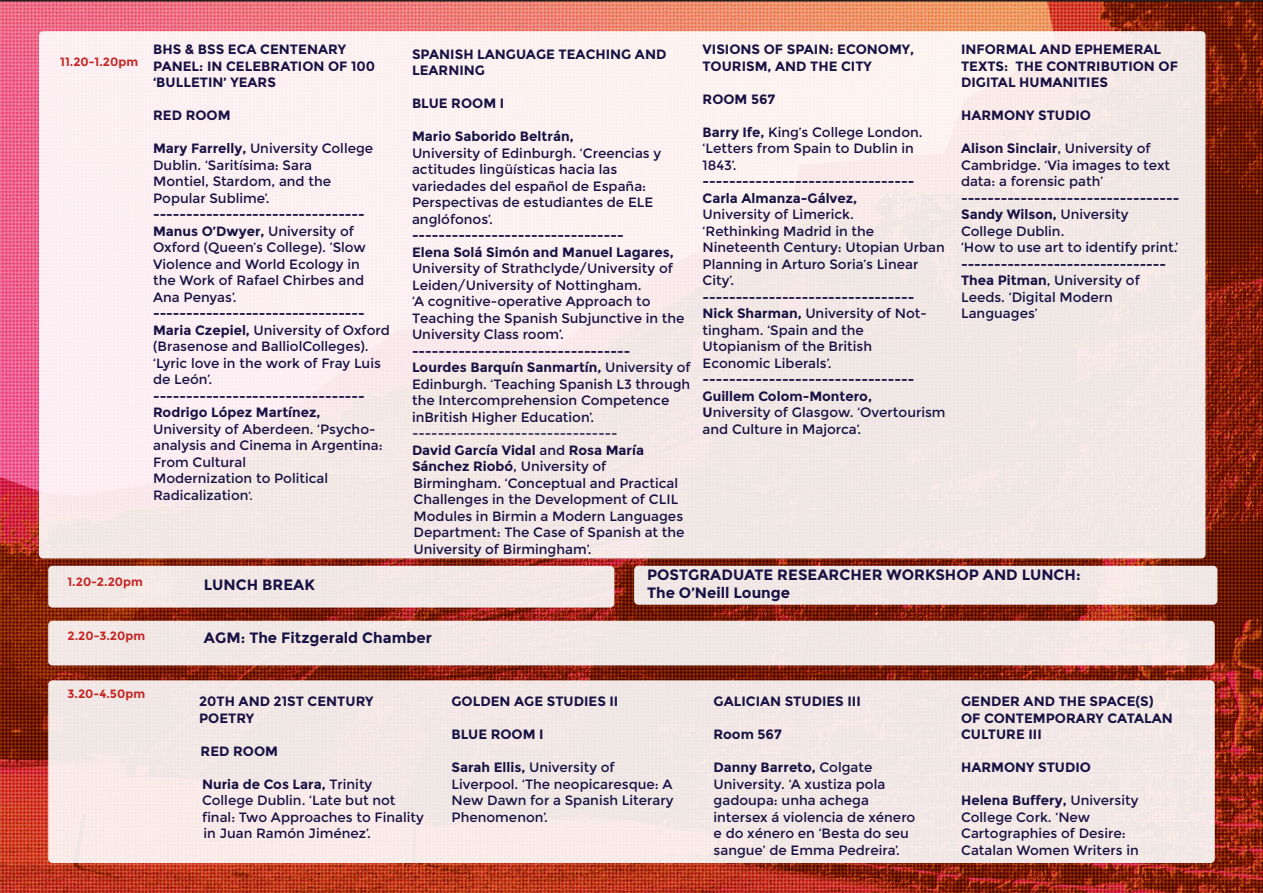
<style>
.page{position:relative;width:1263px;height:893px;background:#fff}
.page>*{position:absolute;margin:0;border:0;box-sizing:border-box;transform-origin:0 0}
.t1{font:700 15px "Montserrat";color:#171243}
.t2{font:13.5px/16.5px "Montserrat";color:#171243}
.t3{font:700 13.5px/16.5px "Montserrat";color:#171243}
.t4{font:700 12px "Montserrat";color:#c32826}
.s1{font-weight:700}
.s2{font-size:12px}
.s3{font-weight:400}
</style>
<div class="page">
<img style="left:0;top:0;width:1263px;height:893px">
<div style="left:48px;top:566px;width:566px;height:42px;background:#f2e8e5;border-radius:4px"></div>
<div style="left:48px;top:621px;width:1167px;height:44px;background:#f2e7e5;border-radius:4px"></div>
<div style="left:634px;top:566px;width:583px;height:39px;background:#f1e7e5;border-radius:4px"></div>
<div style="left:39px;top:31px;width:1166px;height:527px;background:#faebea;border-radius:4px"></div>
<div style="left:48px;top:680px;width:1167px;height:183px;background:#f2e8e5;border-radius:4px"></div>
<p class="t4" style="left:60px;top:54px;width:79px">11.20-1.20pm</p>
<p class="t3" style="left:153px;top:41px;width:194px">BHS &amp; BSS ECA CENTENARY</p>
<p class="t3" style="left:153px;top:58px;width:224px">PANEL: IN CELEBRATION OF 100</p>
<p class="t3" style="left:153px;top:74px;width:124px">‘BULLETIN’ YEARS</p>
<p class="t3" style="left:153px;top:107px;width:79px">RED ROOM</p>
<p class="t2" style="left:153px;top:140px;width:222px"><span class="s1">Mary Farrelly,</span> University College<br>Dublin. ‘Saritísima: Sara</p>
<p class="t2" style="left:153px;top:173px;width:180px">Montiel, Stardom, and the</p>
<p class="t2" style="left:153px;top:190px;width:118px">Popular Sublime’.</p>
<p class="t3" style="left:153px;top:206px;width:213px">--------------------------------</p>
<p class="t2" style="left:153px;top:223px;width:214px"><span class="s1">Manus O’Dwyer,</span> University of<br>Oxford (Queen’s College). ’Slow<br>Violence and World Ecology in</p>
<p class="t2" style="left:153px;top:272px;width:213px">the Work of Rafael Chirbes and<br>Ana Penyas’.</p>
<p class="t3" style="left:153px;top:305px;width:213px">--------------------------------</p>
<p class="t2" style="left:153px;top:322px;width:238px"><span class="s1">Maria Czepiel,</span> University of Oxford (Brasenose and BalliolColleges). ‘Lyric love in the work of Fray Luis de León’.</p>
<p class="t3" style="left:153px;top:388px;width:213px">--------------------------------</p>
<p class="t3" style="left:153px;top:404px;width:169px">Rodrigo López Martínez,</p>
<p class="t2" style="left:153px;top:421px;width:231px">University of Aberdeen. ‘Psycho&shy;analysis and Cinema in Argentina:<br>From Cultural</p>
<p class="t2" style="left:153px;top:470px;width:177px">Modernization to Political</p>
<p class="t2" style="left:153px;top:487px;width:101px">Radicalization<span class="s2">’.</span></p>
<p class="t4" style="left:67px;top:574px;width:77px">1.20-2.20pm</p>
<p class="t1" style="left:204px;top:576px;width:113px">LUNCH BREAK</p>
<p class="t3" style="left:412px;top:46px;width:256px">SPANISH LANGUAGE TEACHING AND<br>LEARNING</p>
<p class="t3" style="left:412px;top:95px;width:94px">BLUE ROOM I</p>
<p class="t3" style="left:412px;top:128px;width:163px">Mario Saborido Beltrán,</p>
<p class="t2" style="left:412px;top:145px;width:251px">University of Edinburgh. ‘Creencias y</p>
<p class="t2" style="left:412px;top:161px;width:207px">actitudes lingüísticas hacia las</p>
<p class="t2" style="left:412px;top:178px;width:236px">variedades del español de España:</p>
<p class="t2" style="left:412px;top:194px;width:243px">Perspectivas de estudiantes de ELE anglófonos’.</p>
<p class="t3" style="left:412px;top:227px;width:213px">--------------------------------</p>
<p class="t2" style="left:412px;top:244px;width:263px;text-align:justify"><span class="s1">Elena Solá Simón and Manuel Lagares, </span>University of Strathclyde/University of Leiden/University of Nottingham.</p>
<p class="t2" style="left:412px;top:293px;width:240px">‘A cognitive-operative Approach to</p>
<p class="t2" style="left:412px;top:310px;width:274px">Teaching the Spanish Subjunctive in the<br>University Class room’.</p>
<p class="t3" style="left:412px;top:343px;width:220px">---------------------------------</p>
<p class="t2" style="left:412px;top:359px;width:280px"><span class="s1">Lourdes Barquín Sanmartín,</span> University of Edinburgh. ‘Teaching Spanish L3 through the Intercomprehension Competence inBritish Higher Education’.</p>
<p class="t2" style="left:412px;top:425px;width:207px">--------------------------------</p>
<p class="t3" style="left:412px;top:442px;width:234px">David García Vidal <span class="s3">and</span> Rosa María<br>Sánchez Riobó<span class="s3">, University of</span></p>
<p class="t2" style="left:413px;top:475px;width:273px">Birmingham. ‘Conceptual and Practical Challenges in the Development of CLIL Modules in Birmin a Modern Languages Department: The Case of Spanish at the</p>
<p class="t2" style="left:413px;top:541px;width:179px">University of Birmingham’.</p>
<p class="t3" style="left:703px;top:41px;width:213px">VISIONS OF SPAIN: ECONOMY,<br>TOURISM, AND THE CITY</p>
<p class="t3" style="left:703px;top:91px;width:74px">ROOM 567</p>
<p class="t2" style="left:703px;top:124px;width:222px"><span class="s1">Barry Ife,</span> King’s College London. ‘Letters from Spain to Dublin in<br>1843’.</p>
<p class="t3" style="left:703px;top:173px;width:213px">--------------------------------</p>
<p class="t3" style="left:703px;top:190px;width:156px">Carla Almanza-Gálvez,</p>
<p class="t2" style="left:703px;top:206px;width:153px">University of Limerick.</p>
<p class="t2" style="left:703px;top:223px;width:173px">‘Rethinking Madrid in the</p>
<p class="t2" style="left:703px;top:239px;width:244px">Nineteenth Century: Utopian Urban<br>Planning in Arturo Soria’s Linear<br>City’.</p>
<p class="t3" style="left:703px;top:289px;width:213px">--------------------------------</p>
<p class="t2" style="left:703px;top:305px;width:226px"><span class="s1">Nick Sharman,</span> University of Not&shy;tingham. ‘Spain and the</p>
<p class="t2" style="left:703px;top:338px;width:171px">Utopianism of the British</p>
<p class="t2" style="left:703px;top:355px;width:130px">Economic Liberals’.</p>
<p class="t3" style="left:703px;top:371px;width:213px">--------------------------------</p>
<p class="t3" style="left:703px;top:388px;width:171px">Guillem Colom-Montero,</p>
<p class="t2" style="left:703px;top:404px;width:245px"><span class="s1">U</span>niversity of Glasgow. ‘Overtourism and Culture in Majorca’.</p>
<p class="t3" style="left:961px;top:41px;width:218px">INFORMAL AND EPHEMERAL<br>TEXTS: THE CONTRIBUTION OF<br>DIGITAL HUMANITIES</p>
<p class="t3" style="left:961px;top:107px;width:131px">HARMONY STUDIO</p>
<p class="t2" style="left:961px;top:140px;width:211px"><span class="s1">Alison Sinclair</span>, University of<br>Cambridge. ‘Via images to text data: a forensic path’</p>
<p class="t3" style="left:961px;top:190px;width:220px">---------------------------------</p>
<p class="t3" style="left:961px;top:206px;width:169px">Sandy Wilson, <span class="s3">University</span></p>
<p class="t2" style="left:961px;top:223px;width:105px">College Dublin.</p>
<p class="t2" style="left:961px;top:239px;width:219px">‘How to use art to identify print.’</p>
<p class="t3" style="left:961px;top:256px;width:207px">-------------------------------</p>
<p class="t2" style="left:961px;top:272px;width:180px"><span class="s1">Thea Pitman</span>, University of<br>Leeds. ‘Digital Modern</p>
<p class="t2" style="left:961px;top:305px;width:78px">Languages’</p>
<p class="t1" style="left:647px;top:566px;width:435px">POSTGRADUATE RESEARCHER WORKSHOP AND LUNCH:</p>
<p class="t1" style="left:647px;top:584px;width:145px">The O’Neill Lounge</p>
<p class="t4" style="left:67px;top:628px;width:79px">2.20-3.20pm</p>
<p class="t1" style="left:204px;top:628px;width:229px">AGM: The Fitzgerald Chamber</p>
<p class="t4" style="left:67px;top:687px;width:79px">3.20-4.50pm</p>
<p class="t3" style="left:199px;top:693px;width:176px">20TH AND 21ST CENTURY</p>
<p class="t3" style="left:199px;top:710px;width:57px">POETRY</p>
<p class="t3" style="left:201px;top:743px;width:79px">RED ROOM</p>
<p class="t3" style="left:202px;top:776px;width:172px">Nuria de Cos Lara, <span class="s3">Trinity</span></p>
<p class="t2" style="left:202px;top:792px;width:223px">College Dublin. ‘Late but not final: Two Approaches to Finality in Juan Ramón Jiménez’.</p>
<p class="t3" style="left:451px;top:693px;width:168px">GOLDEN AGE STUDIES II</p>
<p class="t3" style="left:451px;top:726px;width:94px">BLUE ROOM I</p>
<p class="t2" style="left:451px;top:759px;width:165px"><span class="s1">Sarah Ellis,</span> University of</p>
<p class="t2" style="left:451px;top:776px;width:224px;text-align:justify">Liverpool. ‘The neopicaresque: A New Dawn for a Spanish Literary Phenomenon’.</p>
<p class="t3" style="left:714px;top:693px;width:149px">GALICIAN STUDIES III</p>
<p class="t3" style="left:714px;top:726px;width:70px">Room 567</p>
<p class="t3" style="left:714px;top:759px;width:160px">Danny Barreto, <span class="s3">Colgate</span></p>
<p class="t2" style="left:714px;top:776px;width:173px">University. ‘A xustiza pola gadoupa: unha achega</p>
<p class="t2" style="left:714px;top:809px;width:203px">intersex á violencia de xénero e do xénero en ‘Besta do seu sangue’ de Emma Pedreira’.</p>
<p class="t3" style="left:961px;top:693px;width:213px">GENDER AND THE SPACE(S)<br>OF CONTEMPORARY CATALAN<br>CULTURE III</p>
<p class="t3" style="left:961px;top:759px;width:131px">HARMONY STUDIO</p>
<p class="t3" style="left:961px;top:792px;width:179px">Helena Buffery, <span class="s3">University</span></p>
<p class="t2" style="left:961px;top:809px;width:131px">College Cork. ‘New</p>
<p class="t2" style="left:961px;top:825px;width:166px">Cartographies of Desire:</p>
<p class="t2" style="left:961px;top:842px;width:179px">Catalan Women Writers in</p>
</div>
